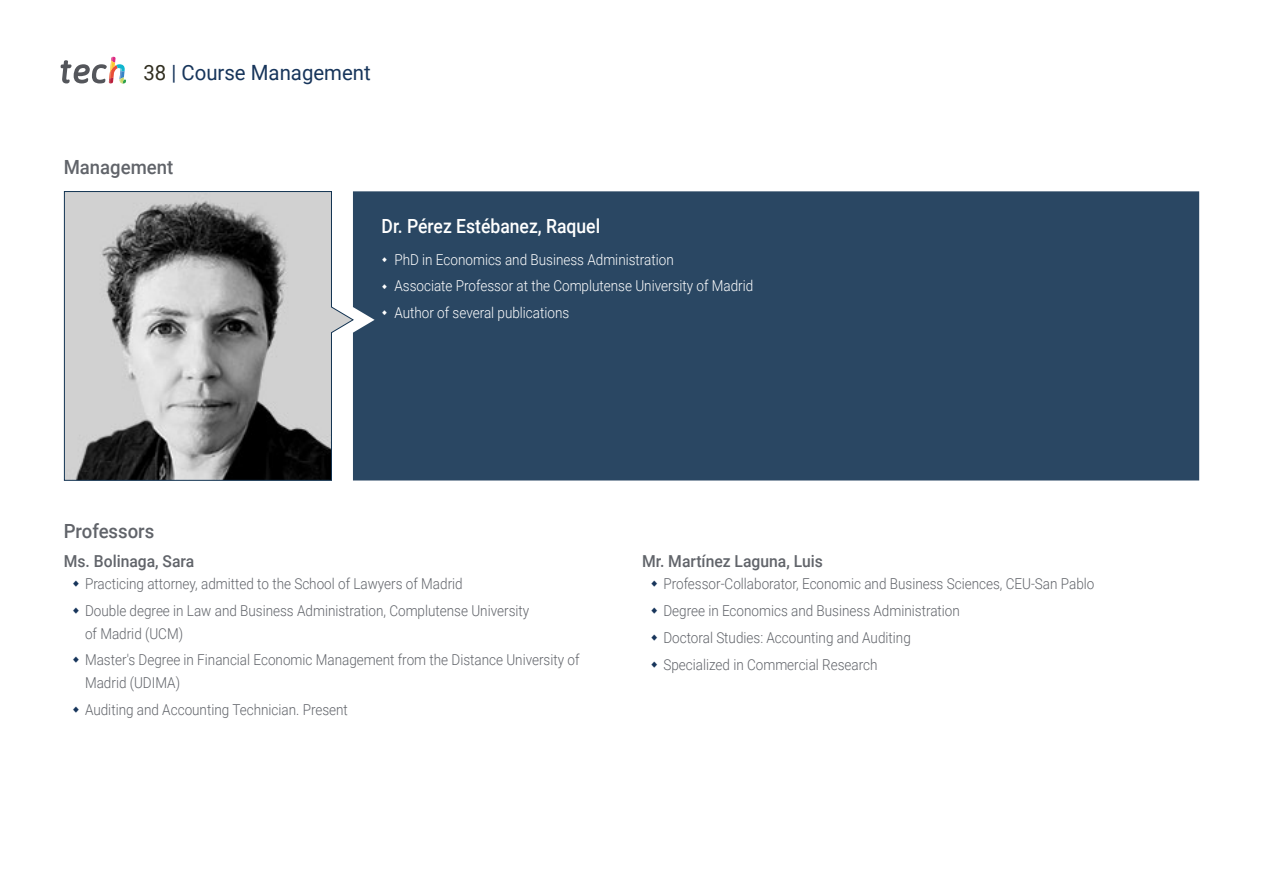
<style>
.page{position:relative;width:1263px;height:893px;background:#fff}
.page>*{position:absolute;margin:0;border:0;box-sizing:border-box;transform-origin:0 0}
.t1{font:21px "Roboto";color:#17355b}
.t2{font:500 19.5px "Roboto";color:#fff;scale:.9 1}
.t3{font:500 19.5px "Roboto";color:#61646a;scale:.95 1}
.t4{font:500 16.5px "Roboto";color:#61646a;scale:.95 1}
.t5{font:300 15px/26.7px "Roboto";color:#61646a;scale:.9 1}
.t6{font:300 15px/26.7px "Roboto";color:#fff;scale:.9 1}
.s1{color:#312e20}
</style>
<div class="page">
<svg style="left:61px;top:57px;width:65px;height:27px"></svg>
<div style="left:354px;top:191px;width:845px;height:289px;background:#2a4763"></div>
<svg style="left:64px;top:191px;width:290px;height:290px;background:#9c9c9d"></svg>
<svg style="left:383px;top:257px;width:4px;height:5px"></svg>
<svg style="left:383px;top:284px;width:4px;height:5px"></svg>
<svg style="left:383px;top:310px;width:4px;height:5px"></svg>
<h1 class="t1" style="left:144px;top:57px;width:229px"><span class="s1">38</span> | Course Management</h1>
<h2 class="t3" style="left:64px;top:154px;width:117px">Management</h2>
<h2 class="t2" style="left:382px;top:212px;width:244px">Dr. Pérez Estébanez, Raquel</h2>
<p class="t6" style="left:394px;top:245px;width:400px">PhD in Economics and Business Administration<br>Associate Professor at the Complutense University of Madrid<br>Author of several publications</p>
<h2 class="t3" style="left:64px;top:517px;width:97px">Professors</h2>
<p class="t4" style="left:64px;top:550px;width:139px">Ms. Bolinaga, Sara</p>
<p class="t5" style="left:85px;top:570px;width:495px">Practicing attorney, admitted to the School of Lawyers of Madrid<br>Double degree in Law and Business Administration, Complutense University</p>
<p class="t5" style="left:85px;top:619px;width:551px">of Madrid (UCM)<br>Master's Degree in Financial Economic Management from the Distance University of</p>
<p class="t5" style="left:85px;top:669px;width:294px">Madrid (UDIMA)<br>Auditing and Accounting Technician. Present</p>
<p class="t4" style="left:642px;top:550px;width:192px">Mr. Martínez Laguna, Luis</p>
<p class="t5" style="left:663px;top:570px;width:480px">Professor-Collaborator, Economic and Business Sciences, CEU-San Pablo Degree in Economics and Business Administration<br>Doctoral Studies: Accounting and Auditing<br>Specialized in Commercial Research</p>
</div>
